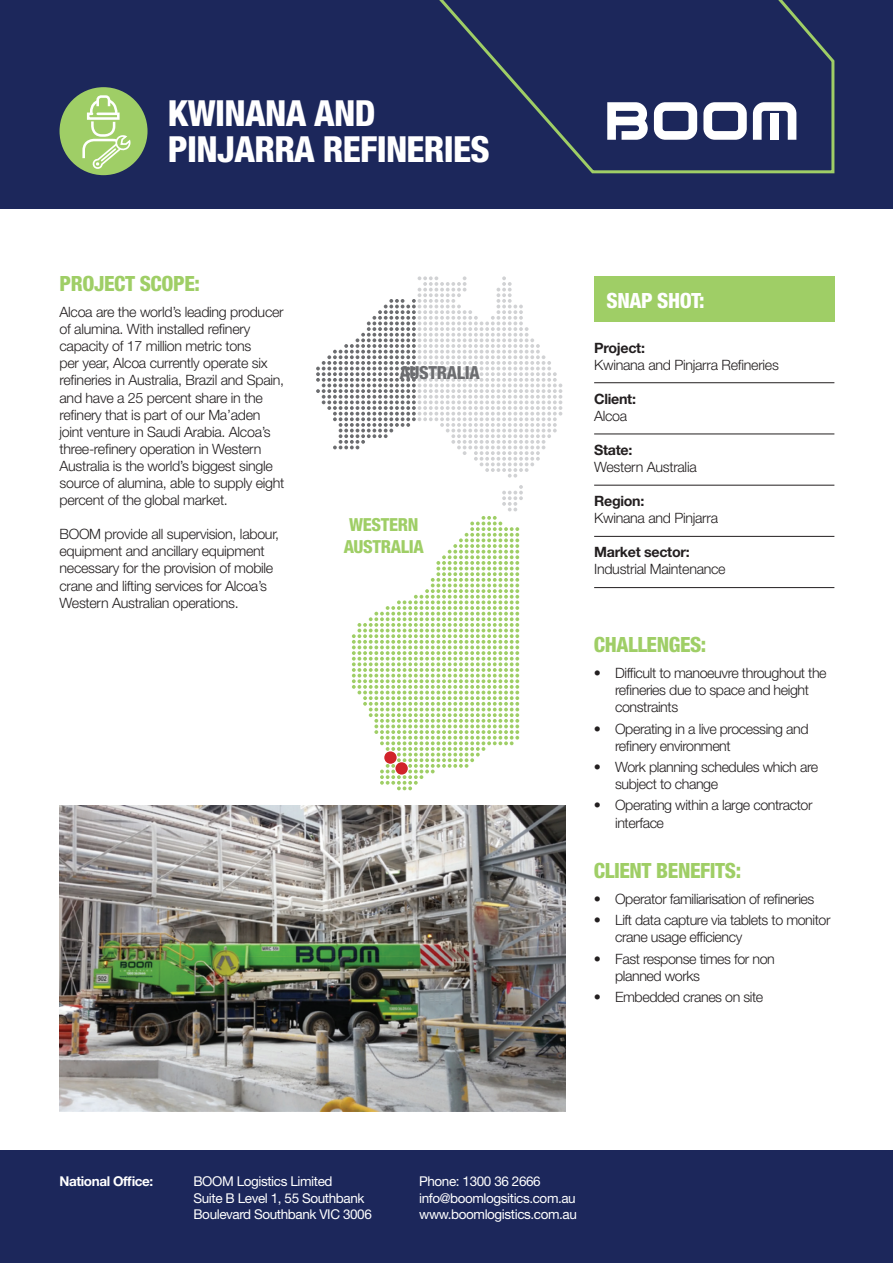
<style>
.page{position:relative;width:893px;height:1263px;background:#fff}
.page>*{position:absolute;margin:0;border:0;box-sizing:border-box;transform-origin:0 0}
.t1{font:800 condensed 36px/36px "Helvetica Neue LT Pro";letter-spacing:-.02em;color:#fff}
.t2{font:800 condensed 21px "Helvetica Neue LT Pro";letter-spacing:-.02em;color:#9fce66}
.t3{font:800 condensed 21px "Helvetica Neue LT Pro";letter-spacing:-.02em;color:#fff}
.t4{font:800 condensed 18px/21.6px "Helvetica Neue LT Pro";letter-spacing:-.02em;color:#9fce66}
.t5{font:800 condensed 18px "Helvetica Neue LT Pro";letter-spacing:-.02em;color:#6c6d70}
.t6{font:300 14.25px/17.1px "Helvetica Neue LT Pro";letter-spacing:-.02em;color:#231f20}
.t7{font:700 14.25px "Helvetica Neue LT Pro";letter-spacing:-.02em;color:#231f20}
.t8{font:13.5px/16.2px "Helvetica Neue LT Pro";letter-spacing:-.03em;color:#fff}
.t9{font:700 13.5px "Helvetica Neue LT Pro";letter-spacing:-.03em;color:#fff}
</style>
<div class="page">
<div style="left:0;top:0;width:893px;height:208px;background:#1c275b"></div>
<div style="left:0;top:1150px;width:893px;height:113px;background:#1c275b"></div>
<div style="left:594px;top:276px;width:240px;height:46px;background:#9fce66"></div>
<img style="left:60px;top:805px;width:506px;height:306px">
<hr style="left:594px;top:382px;width:240px;height:1px;background:#231f20">
<hr style="left:594px;top:434px;width:240px;height:1px;background:#231f20">
<hr style="left:594px;top:485px;width:240px;height:1px;background:#231f20">
<hr style="left:594px;top:536px;width:240px;height:1px;background:#231f20">
<hr style="left:594px;top:587px;width:240px;height:1px;background:#231f20">
<svg style="left:316px;top:276px;width:246px;height:202px"></svg>
<svg style="left:59px;top:0;width:776px;height:175px"></svg>
<svg style="left:607px;top:102px;width:41px;height:38px"></svg>
<svg style="left:654px;top:102px;width:43px;height:38px"></svg>
<svg style="left:703px;top:102px;width:44px;height:38px"></svg>
<svg style="left:753px;top:102px;width:43px;height:38px"></svg>
<div style="left:60px;top:87px;width:88px;height:88px;background:#9fce66;border-radius:50%"></div>
<svg style="left:81px;top:94px;width:51px;height:77px"></svg>
<svg style="left:352px;top:485px;width:171px;height:305px"></svg>
<svg style="left:384px;top:751px;width:13px;height:13px"></svg>
<div style="left:395px;top:762px;width:13px;height:12px;background:#d1232a;border-radius:50%"></div>
<h1 class="t1" style="left:168px;top:95px;width:323px">KWINANA AND<br>PINJARRA REFINERIES</h1>
<h2 class="t2" style="left:60px;top:271px;width:142px">PROJECT SCOPE:</h2>
<p class="t6" style="left:60px;top:303px;width:226px">Alcoa are the world’s leading producer of alumina. With installed refinery capacity of 17 million metric tons<br>per year, Alcoa currently operate six refineries in Australia, Brazil and Spain, and have a 25 percent share in the refinery that is part of our Ma’aden joint venture in Saudi Arabia. Alcoa’s three-refinery operation in Western Australia is the world’s biggest single source of alumina, able to supply eight percent of the global market.</p>
<p class="t6" style="left:60px;top:525px;width:221px">BOOM provide all supervision, labour, equipment and ancillary equipment necessary for the provision of mobile crane and lifting services for Alcoa’s Western Australian operations.</p>
<p class="t5" style="left:400px;top:361px;width:81px">AUSTRALIA</p>
<p class="t4" style="left:344px;top:513px;width:81px">WESTERN<br>AUSTRALIA</p>
<h2 class="t3" style="left:606px;top:287px;width:100px">SNAP SHOT:</h2>
<p class="t7" style="left:594px;top:338px;width:52px">Project:</p>
<p class="t6" style="left:594px;top:356px;width:186px">Kwinana and Pinjarra Refineries</p>
<p class="t7" style="left:594px;top:390px;width:43px">Client:</p>
<p class="t6" style="left:594px;top:407px;width:35px">Alcoa</p>
<p class="t7" style="left:594px;top:441px;width:40px">State:</p>
<p class="t6" style="left:594px;top:458px;width:104px">Western Australia</p>
<p class="t7" style="left:594px;top:492px;width:52px">Region:</p>
<p class="t6" style="left:594px;top:509px;width:125px">Kwinana and Pinjarra</p>
<p class="t7" style="left:594px;top:543px;width:97px">Market sector:</p>
<p class="t6" style="left:594px;top:561px;width:133px">Industrial Maintenance</p>
<h2 class="t2" style="left:594px;top:632px;width:114px">CHALLENGES:</h2>
<p class="t6" style="left:615px;top:664px;width:213px;text-indent:-21px">• Difficult to manoeuvre throughout the refineries due to space and height constraints</p>
<p class="t6" style="left:615px;top:720px;width:195px;text-indent:-21px">• Operating in a live processing and refinery environment</p>
<p class="t6" style="left:615px;top:758px;width:205px;text-indent:-21px">• Work planning schedules which are subject to change</p>
<p class="t6" style="left:615px;top:796px;width:199px;text-indent:-21px">• Operating within a large contractor interface</p>
<h2 class="t2" style="left:594px;top:858px;width:149px">CLIENT BENEFITS:</h2>
<p class="t6" style="left:594px;top:890px;width:222px">• Operator familiarisation of refineries</p>
<p class="t6" style="left:615px;top:911px;width:217px;text-indent:-21px">• Lift data capture via tablets to monitor crane usage efficiency</p>
<p class="t6" style="left:615px;top:950px;width:161px;text-indent:-21px">• Fast response times for non planned works</p>
<p class="t6" style="left:594px;top:988px;width:171px">• Embedded cranes on site</p>
<p class="t9" style="left:60px;top:1173px;width:95px">National Office:</p>
<p class="t8" style="left:193px;top:1173px;width:180px">BOOM Logistics Limited<br>Suite B Level 1, 55 Southbank<br>Boulevard Southbank VIC 3006</p>
<p class="t8" style="left:419px;top:1173px;width:159px">Phone: 1300 36 2666 info@boomlogsitics.com.au www.boomlogistics.com.au</p>
</div>
